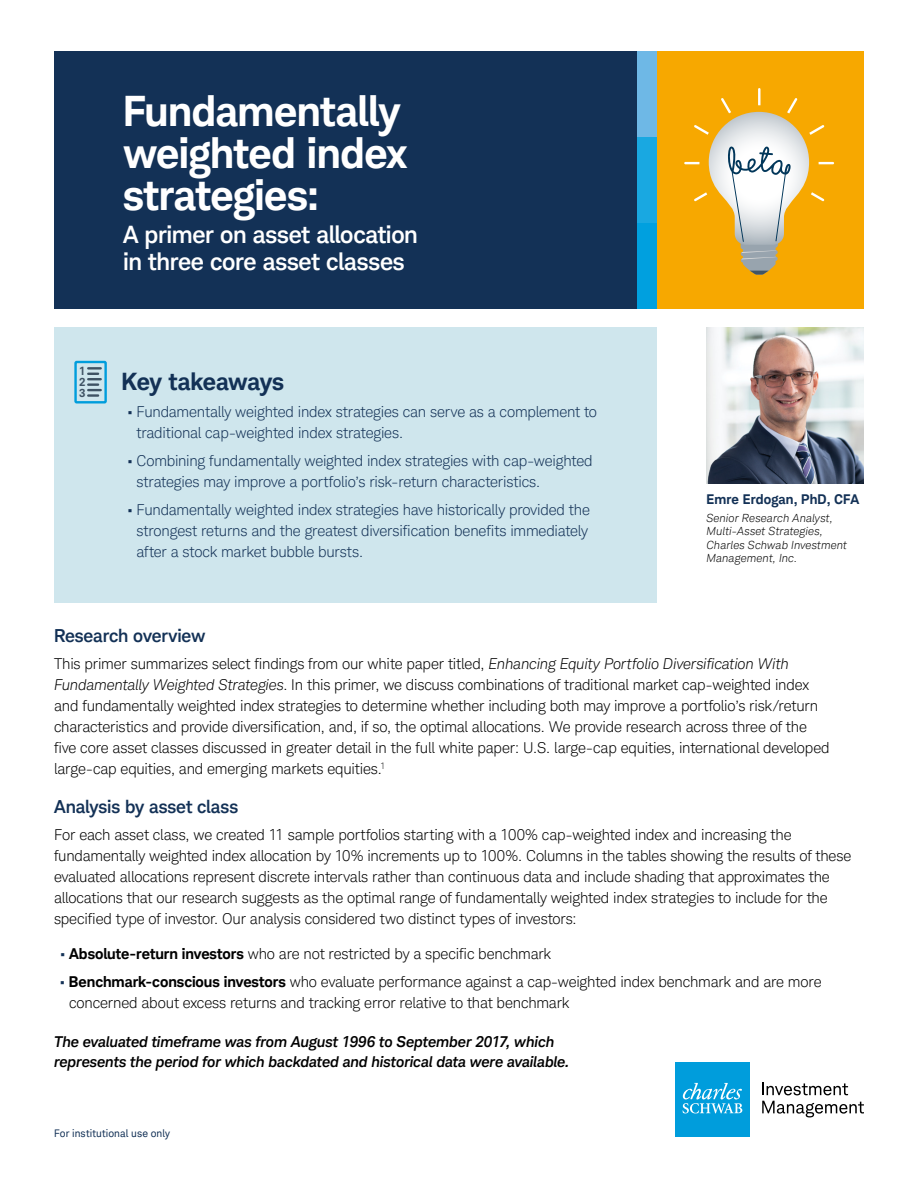
<style>
.page{position:relative;width:918px;height:1188px;background:#fff}
.page>*{position:absolute;margin:0;border:0;box-sizing:border-box;transform-origin:0 0}
.t1{font:700 42px/42px "Charles Modern";letter-spacing:-.01em;color:#fff}
.t2{font:500 24px/27px "Charles Modern";letter-spacing:-.01em;color:#fff}
.t3{font:700 24px "Charles Modern";letter-spacing:-.015em;color:#133156}
.t4{font:500 18px "Charles Modern";letter-spacing:-.005em;color:#133156}
.t5{font:300 15px/21px "Charles Modern";letter-spacing:-.01em;color:#000}
.t6{font:300 15px/21px "Charles Modern";letter-spacing:-.01em;color:#133156}
.t7{font:italic 500 15px/19.5px "Charles Modern";letter-spacing:-.005em;color:#000}
.t8{font:700 13.5px "Charles Modern";letter-spacing:.015em;color:#133156}
.t9{font:700 11.4px/10.8px "Charles Modern";color:#3f5364;text-align:justify}
.t10{font:italic 300 11.25px/13.5px "Charles Modern";letter-spacing:.015em;color:#000}
.t11{font:10.5px "Charles Modern";letter-spacing:.01em;color:#133156}
.s1{font-weight:400}
.s2{font-style:italic}
.s3{font-weight:400;color:#133156}
.s4{font-weight:700}
</style>
<div class="page">
<div style="left:54px;top:51px;width:583px;height:258px;background:#133156"></div>
<div style="left:637px;top:223px;width:20px;height:86px;background:#00a0df"></div>
<div style="left:637px;top:51px;width:20px;height:86px;background:#6eb8e6"></div>
<div style="left:637px;top:137px;width:20px;height:86px;background:#19a8e1"></div>
<div style="left:54px;top:327px;width:603px;height:276px;background:#cfe6ed"></div>
<img style="left:706px;top:327px;width:157px;height:157px">
<svg style="left:88px;top:367px;width:13px;height:30px"></svg>
<div style="left:74px;top:361px;width:33px;height:43px;border:2px solid #009ddc"></div>
<div style="left:675px;top:1062px;width:75px;height:75px;background:#009ddc"></div>
<svg style="left:682px;top:1083px;width:60px;height:30px"></svg>
<svg style="left:762px;top:1083px;width:86px;height:12px"></svg>
<svg style="left:762px;top:1101px;width:102px;height:16px"></svg>
<div style="left:657px;top:51px;width:207px;height:258px;background:#f7a800"></div>
<svg style="left:684px;top:88px;width:150px;height:187px"></svg>
<h1 class="t1" style="left:123px;top:90px;width:286px">Fundamentally weighted index strategies:</h1>
<h2 class="t2" style="left:123px;top:221px;width:296px">A primer on asset allocation in three core asset classes</h2>
<p class="t9" style="left:79px;top:365px;width:8px">1<br>2<br>3</p>
<h2 class="t3" style="left:122px;top:366px;width:164px">Key takeaways</h2>
<p class="t6" style="left:136px;top:401px;width:462px;text-indent:-9px"><span class="s1">•</span> Fundamentally weighted index strategies can serve as a complement to traditional cap-weighted index strategies.</p>
<p class="t6" style="left:136px;top:450px;width:458px;text-indent:-9px"><span class="s1">•</span> Combining fundamentally weighted index strategies with cap-weighted strategies may improve a portfolio’s risk-return characteristics.</p>
<p class="t6" style="left:136px;top:499px;width:455px;text-align:justify;text-indent:-9px"><span class="s1">•</span> Fundamentally weighted index strategies have historically provided the strongest returns and the greatest diversification benefits immediately after a stock market bubble bursts.</p>
<p class="t8" style="left:706px;top:491px;width:154px">Emre Erdogan, PhD, CFA</p>
<p class="t10" style="left:706px;top:511px;width:142px">Senior Research Analyst,<br>Multi-Asset Strategies,<br>Charles Schwab Investment<br>Management, Inc.</p>
<p class="t4" style="left:54px;top:624px;width:153px">Research overview</p>
<p class="t5" style="left:54px;top:654px;width:777px">This primer summarizes select findings from our white paper titled, <span class="s2">Enhancing Equity Portfolio Diversification With Fundamentally Weighted Strategies</span>. In this primer, we discuss combinations of traditional market cap-weighted index and fundamentally weighted index strategies to determine whether including both may improve a portfolio’s risk/return characteristics and provide diversification, and, if so, the optimal allocations. We provide research across three of the five core asset classes discussed in greater detail in the full white paper: U.S. large-cap equities, international developed large-cap equities, and emerging markets equities.<sup>1</sup></p>
<p class="t4" style="left:54px;top:795px;width:186px">Analysis by asset class</p>
<p class="t5" style="left:54px;top:825px;width:799px">For each asset class, we created 11 sample portfolios starting with a 100% cap-weighted index and increasing the fundamentally weighted index allocation by 10% increments up to 100%. Columns in the tables showing the results of these evaluated allocations represent discrete intervals rather than continuous data and include shading that approximates the allocations that our research suggests as the optimal range of fundamentally weighted index strategies to include for the specified type of investor. Our analysis considered two distinct types of investors:</p>
<p class="t5" style="left:60px;top:943px;width:493px"><span class="s3">•</span> <span class="s4">Absolute-return investors</span> who are not restricted by a specific benchmark</p>
<p class="t5" style="left:69px;top:971px;width:754px;text-indent:-9px"><span class="s3">•</span> <span class="s4">Benchmark-conscious investors</span> who evaluate performance against a cap-weighted index benchmark and are more concerned about excess returns and tracking error relative to that benchmark</p>
<p class="t7" style="left:54px;top:1032px;width:517px">The evaluated timeframe was from August 1996 to September 2017, which represents the period for which backdated and historical data were available.</p>
<p class="t11" style="left:54px;top:1127px;width:118px">For institutional use only</p>
</div>
